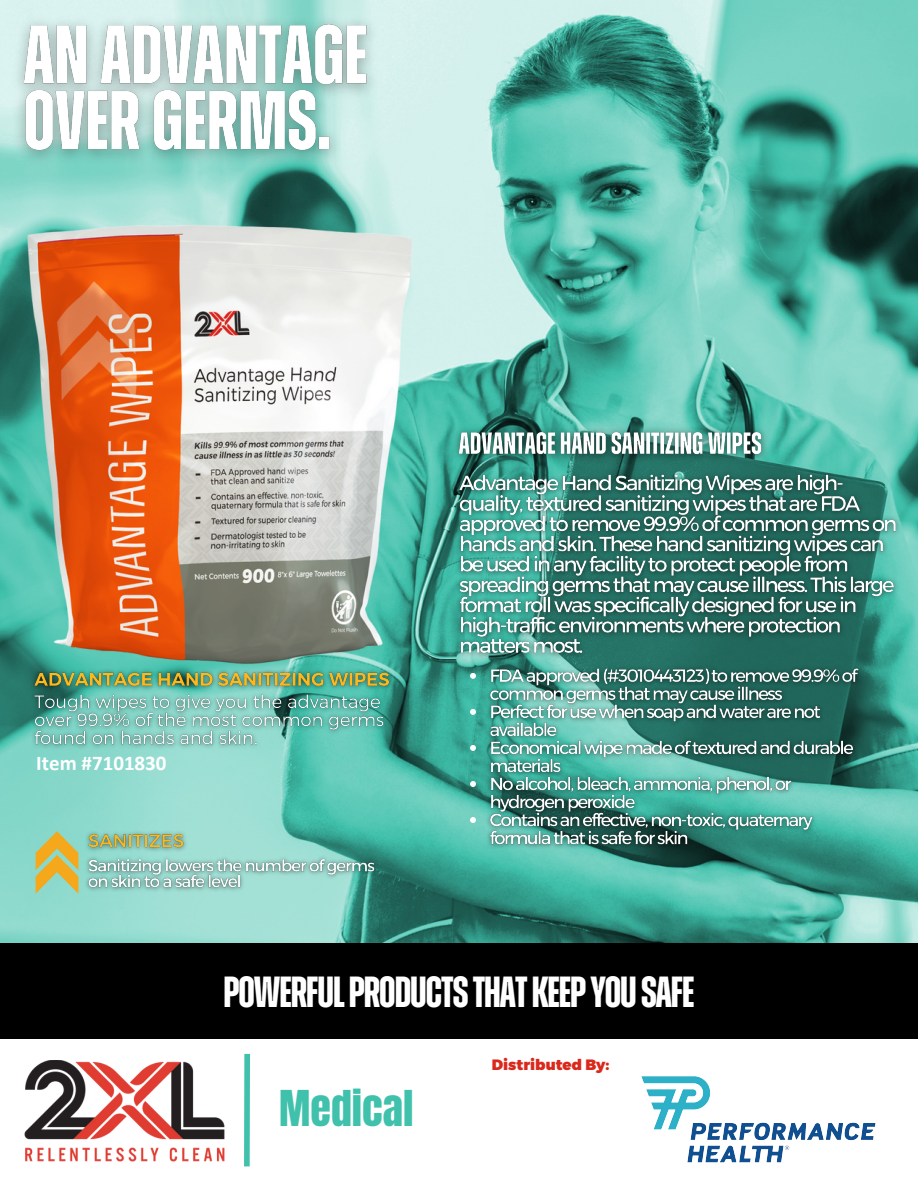
<style>
.page{position:relative;width:918px;height:1188px;background:#fff}
.page>*{position:absolute;margin:0;border:0;box-sizing:border-box;transform-origin:0 0}
.t1{font:700 43.5px "Zuume";letter-spacing:-.025em;color:#fff}
.t2{font:42px "Anton";color:#40c1ac}
.t3{font:700 21px "Calibri";color:#fff}
.t4{font:15px "Trueno Blk";color:#da291c}
</style>
<div class="page">
<img style="left:24px;top:1060px;width:201px;height:101px">
<img style="left:0;top:0;width:918px;height:943px">
<div style="left:0;top:943px;width:918px;height:95px;background:#000"></div>
<div style="left:244px;top:1054px;width:6px;height:112px;background:#40c1ac"></div>
<img style="left:35px;top:831px;width:45px;height:91px">
<img style="left:27px;top:741px;width:366px;height:17px">
<img style="left:4px;top:0;width:384px;height:161px">
<img style="left:81px;top:822px;width:112px;height:25px">
<img style="left:81px;top:847px;width:303px;height:53px">
<img style="left:492px;top:460px;width:414px;height:207px">
<img style="left:492px;top:418px;width:285px;height:58px">
<img style="left:469px;top:657px;width:400px;height:201px">
<img style="left:0;top:161px;width:492px;height:580px">
<img style="left:608px;top:1038px;width:303px;height:125px">
<p class="t3" style="left:36px;top:749px;width:132px">Item #7101830</p>
<p class="t1" style="left:224px;top:972px;width:472px">POWERFUL PRODUCTS THAT KEEP YOU SAFE</p>
<p class="t2" style="left:279px;top:1078px;width:136px">Medical</p>
<p class="t4" style="left:492px;top:1055px;width:119px">Distributed By:</p>
</div>
